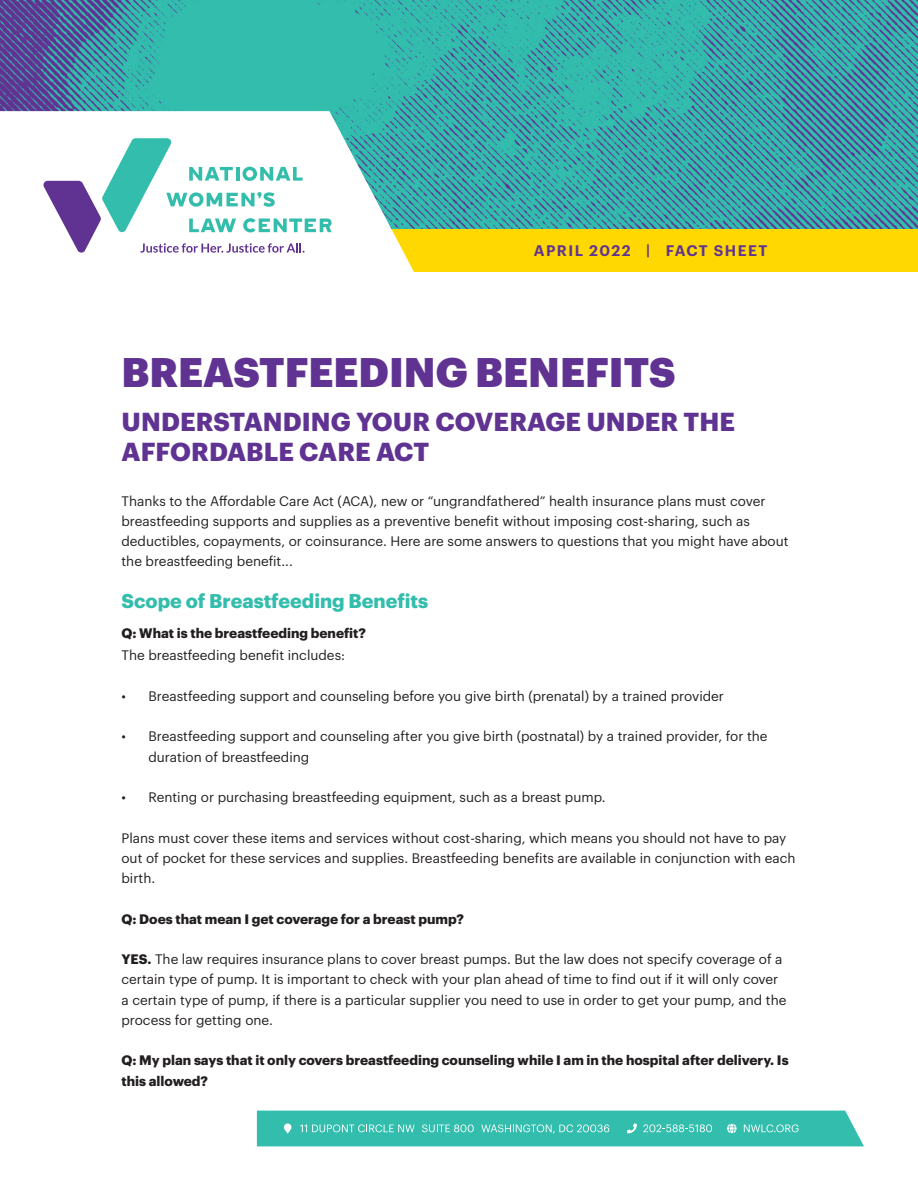
<style>
.page{position:relative;width:918px;height:1188px;background:#fff}
.page>*{position:absolute;margin:0;border:0;box-sizing:border-box;transform-origin:0 0}
.MAIN_TITLE{font:900 40.5px "Graphik";color:#603393}
.MAIN_TITLE__SUBTITLE{font:700 25.5px/30px "Graphik";letter-spacing:.005em;color:#603393}
.BODY_TEXT_SUBTITLE{font:700 19.5px "Graphik";color:#33bdac}
.t1{font:600 15px "Graphik";letter-spacing:.095em;color:#603393}
.BODY_TEXT{font:13.5px/20.2px "Graphik";color:#231f20}
.BODY_TEXT-2{font:700 13.5px/20.2px "Graphik";color:#231f20}
.BODY_TEXT_SUBTITLE-2{font:700 13.5px "Graphik";color:#231f20}
.s1{font-weight:700}
</style>
<div class="page">
<img style="left:0;top:0;width:918px;height:229px">
<div style="left:370px;top:229px;width:548px;height:42px;background:#ffd801"></div>
<svg style="left:0;top:111px;width:422px;height:161px"></svg>
<svg style="left:43px;top:138px;width:289px;height:115px"></svg>
<svg style="left:257px;top:1111px;width:607px;height:35px;background:#40c1b1"></svg>
<p class="t1" style="left:534px;top:239px;width:235px">APRIL 2022 | FACT SHEET</p>
<p class="MAIN_TITLE" style="left:122px;top:348px;width:555px">BREASTFEEDING BENEFITS</p>
<p class="MAIN_TITLE__SUBTITLE" style="left:122px;top:404px;width:615px">UNDERSTANDING YOUR COVERAGE UNDER THE<br>AFFORDABLE CARE ACT</p>
<p class="BODY_TEXT" style="left:122px;top:489px;width:669px">Thanks to the Affordable Care Act (ACA), new or “ungrandfathered” health insurance plans must cover breastfeeding supports and supplies as a preventive benefit without imposing cost-sharing, such as deductibles, copayments, or coinsurance. Here are some answers to questions that you might have about the breastfeeding benefit...</p>
<p class="BODY_TEXT_SUBTITLE" style="left:122px;top:586px;width:308px">Scope of Breastfeeding Benefits</p>
<p class="BODY_TEXT_SUBTITLE-2" style="left:122px;top:622px;width:246px">Q: What is the breastfeeding benefit?</p>
<p class="BODY_TEXT" style="left:122px;top:644px;width:225px">The breastfeeding benefit includes:</p>
<p class="BODY_TEXT" style="left:122px;top:685px;width:604px">• Breastfeeding support and counseling before you give birth (prenatal) by a trained provider</p>
<p class="BODY_TEXT" style="left:148px;top:725px;width:621px;text-indent:-27px">• Breastfeeding support and counseling after you give birth (postnatal) by a trained provider, for the duration of breastfeeding</p>
<p class="BODY_TEXT" style="left:122px;top:786px;width:486px">• Renting or purchasing breastfeeding equipment, such as a breast pump.</p>
<p class="BODY_TEXT" style="left:122px;top:827px;width:676px">Plans must cover these items and services without cost-sharing, which means you should not have to pay out of pocket for these services and supplies. Breastfeeding benefits are available in conjunction with each birth.</p>
<p class="BODY_TEXT-2" style="left:122px;top:907px;width:344px">Q: Does that mean I get coverage for a breast pump?</p>
<p class="BODY_TEXT" style="left:122px;top:948px;width:667px"><span class="s1">YES.</span> The law requires insurance plans to cover breast pumps. But the law does not specify coverage of a certain type of pump. It is important to check with your plan ahead of time to find out if it will only cover a certain type of pump, if there is a particular supplier you need to use in order to get your pump, and the process for getting one.</p>
<p class="BODY_TEXT-2" style="left:122px;top:1049px;width:669px">Q: My plan says that it only covers breastfeeding counseling while I am in the hospital after delivery. Is this allowed?</p>
</div>
